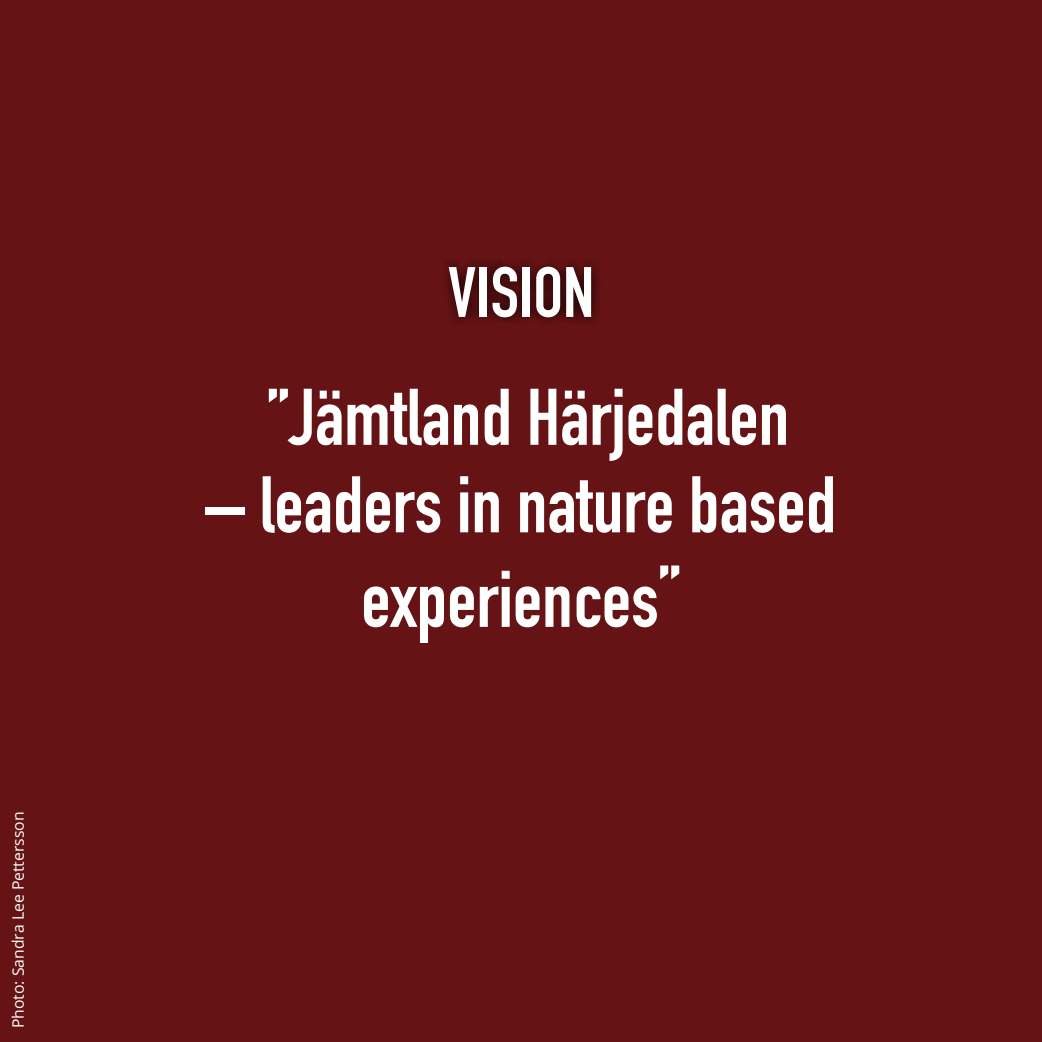
<style>
.page{position:relative;width:1042px;height:1042px;background:#651314}
.page>*{position:absolute;margin:0;border:0;box-sizing:border-box;transform-origin:0 0}
.t1{font:700 78.75px/94.5px "DIN Condensed";color:#fff;text-align:center}
.t2{font:700 70px "DIN Condensed";color:#fff}
.t3{font:15.75px "Open Sans";color:#fff}
</style>
<div class="page">
<div style="left:439px;top:259px;width:161px;height:67px;background:#000;opacity:.75"></div>
<p class="t3" style="left:7px;top:1028px;width:218px;rotate:-90deg">Photo: Sandra Lee Pettersson</p>
<p class="t2" style="left:448px;top:251px;width:148px">VISION</p>
<p class="t1" style="left:267px;top:370px;width:523px">”Jämtland Härjedalen</p>
<p class="t1" style="left:206px;top:458px;width:632px">– leaders in nature based experiences”</p>
</div>
